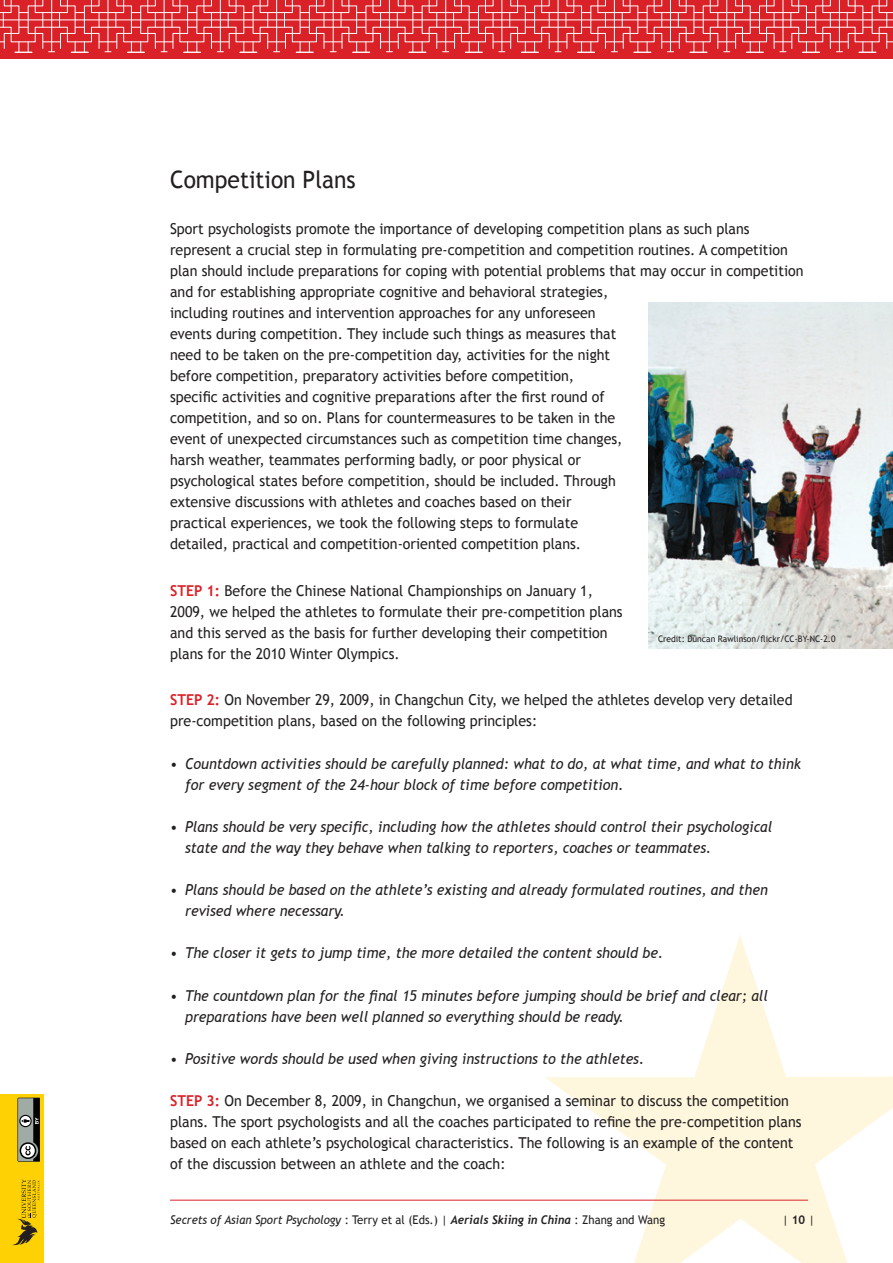
<style>
.page{position:relative;width:893px;height:1263px;background:#fff}
.page>*{position:absolute;margin:0;border:0;box-sizing:border-box;transform-origin:0 0}
.t1{font:24px "Trebuchet MS";color:#231f20;scale:.95 1}
.t2{font:15px/21px "Trebuchet MS";color:#231f20;scale:.95 1}
.t3{font:italic 15px/21px "Trebuchet MS";color:#231f20;scale:.95 1}
.t4{font:italic 12px "Trebuchet MS";color:#231f20;scale:.95 1}
.t5{font:12px "Trebuchet MS";color:#231f20;scale:.95 1}
.t6{font:9px "Trebuchet MS";color:#231f20;scale:.95 1}
.s1{font-weight:700;color:#da2128}
.s2{font-style:normal}
.s3{font-family:"Trebuchet";font-weight:700}
.s4{font-weight:700}
</style>
<div class="page">
<svg style="left:545px;top:935px;width:348px;height:328px"></svg>
<hr style="left:170px;top:1200px;width:638px;height:1px;background:#da2128">
<div style="left:0;top:0;width:893px;height:58px;background:#da2128"></div>
<div style="left:0;top:1094px;width:44px;height:169px;background:#fed105"></div>
<svg style="left:12px;top:1179px;width:28px;height:66px"></svg>
<svg style="left:18px;top:1098px;width:22px;height:63px"></svg>
<svg style="left:0;top:0;width:893px;height:53px"></svg>
<img style="left:648px;top:302px;width:245px;height:346px">
<h1 class="t1" style="left:170px;top:165px;width:197px">Competition Plans</h1>
<p class="t2" style="left:170px;top:219px;width:668px">Sport psychologists promote the importance of developing competition plans as such plans represent a crucial step in formulating pre-competition and competition routines. A competition plan should include preparations for coping with potential problems that may occur in competition and for establishing appropriate cognitive and behavioral strategies,<br>including routines and intervention approaches for any unforeseen<br>events during competition. They include such things as measures that<br>need to be taken on the pre-competition day, activities for the night<br>before competition, preparatory activities before competition,<br>specific activities and cognitive preparations after the first round of<br>competition, and so on. Plans for countermeasures to be taken in the<br>event of unexpected circumstances such as competition time changes,<br>harsh weather, teammates performing badly, or poor physical or<br>psychological states before competition, should be included. Through<br>extensive discussions with athletes and coaches based on their<br>practical experiences, we took the following steps to formulate<br>detailed, practical and competition-oriented competition plans.</p>
<p class="t2" style="left:170px;top:580px;width:478px"><span class="s1">STEP 1:</span> Before the Chinese National Championships on January 1, 2009, we helped the athletes to formulate their pre-competition plans and this served as the basis for further developing their competition plans for the 2010 Winter Olympics.</p>
<p class="t2" style="left:170px;top:690px;width:657px"><span class="s1">STEP 2:</span> On November 29, 2009, in Changchun City, we helped the athletes develop very detailed pre-competition plans, based on the following principles:</p>
<p class="t3" style="left:185px;top:753px;width:650px;text-indent:-15px">• Countdown activities should be carefully planned: what to do, at what time, and what to think for every segment of the 24-hour block of time before competition.</p>
<p class="t3" style="left:185px;top:816px;width:620px;text-indent:-15px">• Plans should be very specific, including how the athletes should control their psychological state and the way they behave when talking to reporters, coaches or teammates.</p>
<p class="t3" style="left:185px;top:879px;width:615px;text-indent:-15px">• Plans should be based on the athlete’s existing and already formulated routines, and then revised where necessary.</p>
<p class="t3" style="left:170px;top:943px;width:521px">• The closer it gets to jump time, the more detailed the content should be.</p>
<p class="t3" style="left:185px;top:985px;width:615px;text-indent:-15px">• The countdown plan for the final 15 minutes before jumping should be brief and clear; all preparations have been well planned so everything should be ready.</p>
<p class="t3" style="left:170px;top:1048px;width:501px">• Positive words should be used when giving instructions to the athletes.</p>
<p class="t2" style="left:170px;top:1090px;width:666px"><span class="s1">STEP 3:</span> On December 8, 2009, in Changchun, we organised a seminar to discuss the competition plans. The sport psychologists and all the coaches participated to refine the pre-competition plans based on each athlete’s psychological characteristics. The following is an example of the content of the discussion between an athlete and the coach:</p>
<p class="t6" style="left:658px;top:634px;width:188px">Credit: Duncan Rawlinson/flickr/CC-BY-NC-2.0</p>
<p class="t4" style="left:170px;top:1212px;width:523px">Secrets of Asian Sport Psychology <span class="s2">: Terry et al (Eds.)</span> | <span class="s3">Aerials Skiing in China</span> <span class="s2">: Zhang and Wang</span></p>
<p class="t5" style="left:782px;top:1213px;width:35px">| <span class="s4">10</span> |</p>
</div>
